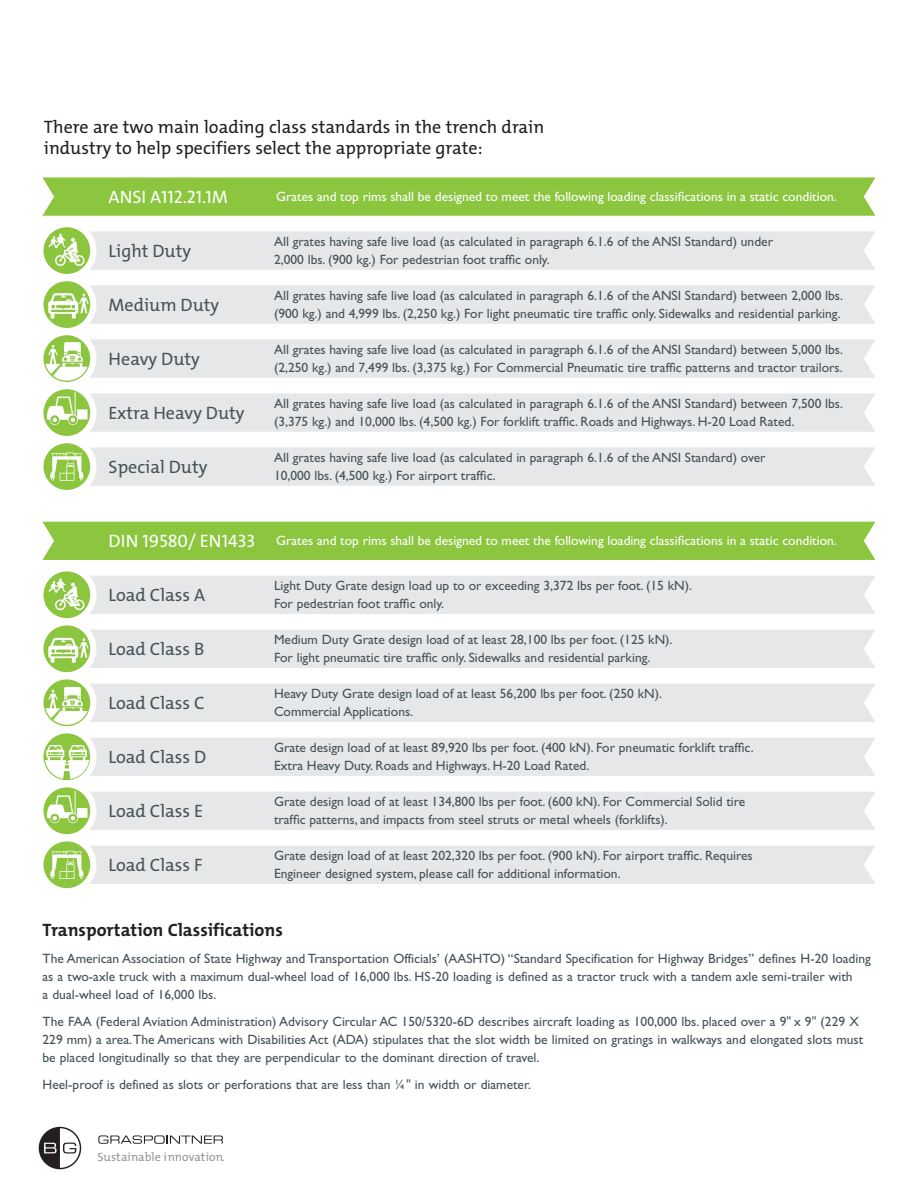
<style>
.page{position:relative;width:918px;height:1188px;background:#fff}
.page>*{position:absolute;margin:0;border:0;box-sizing:border-box;transform-origin:0 0}
.t1{font:18px "The Mix E2 s";color:#475359}
.t2{font:18px/21px "The Mix E2 s";color:#231f20}
.t3{font:18px "The Mix E2 s";color:#fff}
.t4{font:700 18px "The Mix E2 s";color:#231f20}
.t5{font:13.5px/18px "Gill Sans Std";color:#475359}
.t6{font:13.5px "Gill Sans Std";color:#fff}
.t7{font:12px "The Mix E2 s";color:#939598}
</style>
<div class="page">
<svg style="left:98px;top:1135px;width:125px;height:9px"></svg>
<svg style="left:39px;top:1127px;width:42px;height:42px"></svg>
<div style="left:90px;top:231px;width:785px;height:39px;background:#e6e7e9"></div>
<div style="left:37px;top:221px;width:60px;height:59px;background:#fff;border-radius:50%"></div>
<img style="left:43px;top:227px;width:47px;height:47px;border-radius:23px">
<div style="left:90px;top:576px;width:785px;height:38px;background:#e6e7e9"></div>
<div style="left:37px;top:565px;width:60px;height:59px;background:#fff;border-radius:50%"></div>
<img style="left:43px;top:571px;width:47px;height:47px;border-radius:23px">
<div style="left:90px;top:285px;width:785px;height:39px;background:#e6e7e9"></div>
<div style="left:37px;top:275px;width:60px;height:59px;background:#fff;border-radius:50%"></div>
<img style="left:43px;top:281px;width:47px;height:47px;border-radius:23px">
<div style="left:90px;top:630px;width:785px;height:38px;background:#e6e7e9"></div>
<div style="left:37px;top:619px;width:60px;height:59px;background:#fff;border-radius:50%"></div>
<img style="left:43px;top:625px;width:47px;height:47px;border-radius:23px">
<div style="left:90px;top:339px;width:785px;height:39px;background:#e6e7e9"></div>
<div style="left:37px;top:329px;width:60px;height:59px;background:#fff;border-radius:50%"></div>
<img style="left:43px;top:335px;width:47px;height:47px;border-radius:23px">
<div style="left:90px;top:684px;width:785px;height:38px;background:#e6e7e9"></div>
<div style="left:37px;top:673px;width:60px;height:59px;background:#fff;border-radius:50%"></div>
<img style="left:43px;top:679px;width:47px;height:47px;border-radius:23px">
<div style="left:90px;top:393px;width:785px;height:39px;background:#e6e7e9"></div>
<div style="left:37px;top:383px;width:60px;height:59px;background:#fff;border-radius:50%"></div>
<img style="left:43px;top:389px;width:47px;height:47px;border-radius:23px">
<div style="left:90px;top:738px;width:785px;height:38px;background:#e6e7e9"></div>
<div style="left:37px;top:727px;width:60px;height:59px;background:#fff;border-radius:50%"></div>
<img style="left:43px;top:733px;width:47px;height:47px;border-radius:23px">
<div style="left:42px;top:177px;width:833px;height:39px;background:#8bc63e"></div>
<div style="left:42px;top:522px;width:833px;height:38px;background:#8bc63e"></div>
<svg style="left:43px;top:443px;width:47px;height:47px"></svg>
<svg style="left:50px;top:447px;width:825px;height:39px;background:#e4e6e4"></svg>
<svg style="left:43px;top:841px;width:47px;height:47px"></svg>
<div style="left:50px;top:846px;width:825px;height:38px;background:#e6e7e9"></div>
<div style="left:90px;top:792px;width:785px;height:38px;background:#e6e7e9"></div>
<div style="left:37px;top:781px;width:60px;height:59px;background:#fff;border-radius:50%"></div>
<img style="left:43px;top:787px;width:47px;height:47px;border-radius:23px">
<p class="t2" style="left:44px;top:116px;width:502px">There are two main loading class standards in the trench drain industry to help specifiers select the appropriate grate:</p>
<p class="t3" style="left:109px;top:186px;width:121px">ANSI A112.21.1M</p>
<p class="t1" style="left:109px;top:240px;width:84px">Light Duty</p>
<p class="t6" style="left:276px;top:189px;width:562px">Grates and top rims shall be designed to meet the following loading classifications in a static condition.</p>
<p class="t5" style="left:274px;top:233px;width:501px">All grates having safe live load (as calculated in paragraph 6.1.6 of the ANSI Standard) under<br>2,000 lbs. (900 kg.) For pedestrian foot traffic only.</p>
<p class="t5" style="left:274px;top:287px;width:571px">All grates having safe live load (as calculated in paragraph 6.1.6 of the ANSI Standard) between 2,000 lbs.</p>
<p class="t1" style="left:109px;top:294px;width:112px">Medium Duty</p>
<p class="t5" style="left:274px;top:305px;width:568px">(900 kg.) and 4,999 lbs. (2,250 kg.) For light pneumatic tire traffic only. Sidewalks and residential parking.</p>
<p class="t1" style="left:109px;top:348px;width:93px">Heavy Duty</p>
<p class="t1" style="left:109px;top:402px;width:137px">Extra Heavy Duty</p>
<p class="t1" style="left:109px;top:456px;width:100px">Special Duty</p>
<p class="t5" style="left:274px;top:341px;width:571px">All grates having safe live load (as calculated in paragraph 6.1.6 of the ANSI Standard) between 5,000 lbs. (2,250 kg.) and 7,499 lbs. (3,375 kg.) For Commercial Pneumatic tire traffic patterns and tractor trailors.</p>
<p class="t5" style="left:274px;top:395px;width:571px">All grates having safe live load (as calculated in paragraph 6.1.6 of the ANSI Standard) between 7,500 lbs. (3,375 kg.) and 10,000 lbs. (4,500 kg.) For forklift traffic. Roads and Highways. H-20 Load Rated.</p>
<p class="t5" style="left:274px;top:449px;width:493px">All grates having safe live load (as calculated in paragraph 6.1.6 of the ANSI Standard) over<br>10,000 lbs. (4,500 kg.) For airport traffic.</p>
<p class="t3" style="left:109px;top:530px;width:148px">DIN 19580/ EN1433</p>
<p class="t1" style="left:109px;top:584px;width:98px">Load Class A</p>
<p class="t1" style="left:109px;top:638px;width:97px">Load Class B</p>
<p class="t1" style="left:109px;top:692px;width:97px">Load Class C</p>
<p class="t1" style="left:109px;top:746px;width:99px">Load Class D</p>
<p class="t1" style="left:109px;top:800px;width:96px">Load Class E</p>
<p class="t1" style="left:109px;top:854px;width:95px">Load Class F</p>
<p class="t6" style="left:276px;top:533px;width:562px">Grates and top rims shall be designed to meet the following loading classifications in a static condition.</p>
<p class="t5" style="left:274px;top:577px;width:420px">Light Duty Grate design load up to or exceeding 3,372 lbs per foot. (15 kN).<br>For pedestrian foot traffic only.</p>
<p class="t5" style="left:274px;top:631px;width:400px">Medium Duty Grate design load of at least 28,100 lbs per foot. (125 kN).<br>For light pneumatic tire traffic only. Sidewalks and residential parking.</p>
<p class="t5" style="left:274px;top:685px;width:389px">Heavy Duty Grate design load of at least 56,200 lbs per foot. (250 kN).<br>Commercial Applications.</p>
<p class="t5" style="left:274px;top:739px;width:481px">Grate design load of at least 89,920 lbs per foot. (400 kN). For pneumatic forklift traffic.<br>Extra Heavy Duty. Roads and Highways. H-20 Load Rated.</p>
<p class="t5" style="left:274px;top:793px;width:473px">Grate design load of at least 134,800 lbs per foot. (600 kN). For Commercial Solid tire</p>
<p class="t5" style="left:274px;top:811px;width:395px">traffic patterns, and impacts from steel struts or metal wheels (forklifts).</p>
<p class="t5" style="left:274px;top:847px;width:480px">Grate design load of at least 202,320 lbs per foot. (900 kN). For airport traffic. Requires<br>Engineer designed system, please call for additional information.</p>
<p class="t4" style="left:43px;top:918px;width:242px">Transportation Classifications</p>
<p class="t5" style="left:43px;top:949px;width:830px">The American Association of State Highway and Transportation Officials’ (AASHTO) “Standard Specification for Highway Bridges” defines H-20 loading as a two-axle truck with a maximum dual-wheel load of 16,000 lbs. HS-20 loading is defined as a tractor truck with a tandem axle semi-trailer with</p>
<p class="t5" style="left:43px;top:985px;width:175px">a dual-wheel load of 16,000 lbs.</p>
<p class="t5" style="left:43px;top:1012px;width:822px">The FAA (Federal Aviation Administration) Advisory Circular AC 150/5320-6D describes aircraft loading as 100,000 lbs. placed over a 9" x 9" (229 X<br>229 mm) a area. The Americans with Disabilities Act (ADA) stipulates that the slot width be limited on gratings in walkways and elongated slots must be placed longitudinally so that they are perpendicular to the dominant direction of travel.</p>
<p class="t5" style="left:43px;top:1075px;width:490px">Heel-proof is defined as slots or perforations that are less than ¼" in width or diameter.</p>
<p class="t7" style="left:98px;top:1149px;width:129px">Sustainable innovation.</p>
</div>
